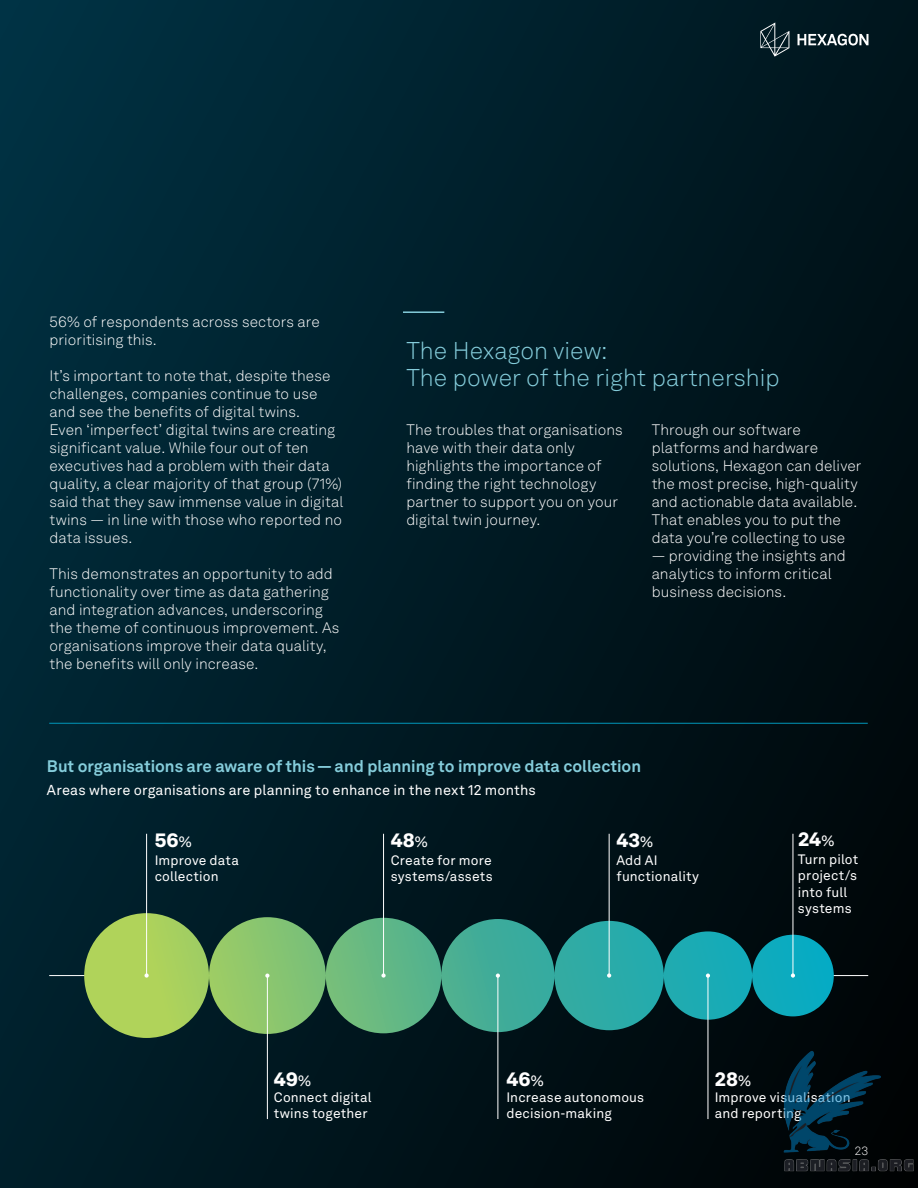
<style>
.page{position:relative;width:918px;height:1188px;background:#fff}
.page>*{position:absolute;margin:0;border:0;box-sizing:border-box;transform-origin:0 0}
.t1{font:300 24px/27px "Hexagon Akkurat";color:#85cddb}
.t2{font:900 19.5px "Hexagon Akkurat";color:#fff}
.t3{font:700 16.5px "Hexagon Akkurat";color:#85cddb}
.t4{font:300 15px/18px "Hexagon Akkurat";letter-spacing:.005em;color:#fff}
.t5{font:14.25px "Hexagon Akkurat";letter-spacing:.005em;color:#fff}
.t6{font:13.5px/16.2px "Hexagon Akkurat";letter-spacing:.01em;color:#fff}
.t7{font:300 12px "Hexagon Akkurat";color:#fff}
.s1{font-weight:400;font-size:15px}
</style>
<div class="page">
<div style="left:0;top:0;width:918px;height:1188px;background:linear-gradient(to right,#002a38,#000d11)"></div>
<svg style="left:798px;top:34px;width:70px;height:12px"></svg>
<svg style="left:760px;top:22px;width:29px;height:35px"></svg>
<hr style="left:49px;top:975px;width:819px;height:1px;background:#fff">
<svg style="left:84px;top:913px;width:750px;height:125px"></svg>
<hr style="left:793px;top:834px;width:1px;height:142px;background:#fff">
<svg style="left:791px;top:973px;width:4px;height:5px"></svg>
<hr style="left:708px;top:976px;width:1px;height:143px;background:#fff">
<svg style="left:706px;top:974px;width:4px;height:4px"></svg>
<hr style="left:498px;top:976px;width:1px;height:143px;background:#fff">
<svg style="left:496px;top:974px;width:4px;height:4px"></svg>
<hr style="left:267px;top:976px;width:1px;height:143px;background:#fff">
<svg style="left:265px;top:974px;width:4px;height:4px"></svg>
<hr style="left:146px;top:834px;width:1px;height:142px;background:#fff">
<svg style="left:144px;top:973px;width:5px;height:5px"></svg>
<hr style="left:403px;top:311px;width:41px;height:2px;background:#85cddb">
<hr style="left:609px;top:834px;width:1px;height:142px;background:#fff">
<svg style="left:607px;top:973px;width:4px;height:5px"></svg>
<hr style="left:383px;top:834px;width:1px;height:142px;background:#fff">
<svg style="left:381px;top:973px;width:5px;height:5px"></svg>
<hr style="left:49px;top:723px;width:819px;height:1px;background:#0097ba">
<img style="left:780px;top:1050px;width:138px;height:138px">
<p class="t4" style="left:50px;top:312px;width:272px">56% of respondents across sectors are prioritising this.</p>
<p class="t4" style="left:50px;top:366px;width:295px">It’s important to note that, despite these challenges, companies continue to use and see the benefits of digital twins.<br>Even ‘imperfect’ digital twins are creating significant value. While four out of ten executives had a problem with their data quality, a clear majority of that group (71%) said that they saw immense value in digital twins — in line with those who reported no data issues.</p>
<p class="t4" style="left:50px;top:564px;width:291px">This demonstrates an opportunity to add functionality over time as data gathering and integration advances, underscoring the theme of continuous improvement. As organisations improve their data quality, the benefits will only increase.</p>
<h1 class="t1" style="left:406px;top:336px;width:375px">The Hexagon view:<br>The power of the right partnership</h1>
<p class="t4" style="left:406px;top:420px;width:218px">The troubles that organisations have with their data only highlights the importance of finding the right technology partner to support you on your digital twin journey.</p>
<p class="t4" style="left:652px;top:420px;width:211px">Through our software platforms and hardware solutions, Hexagon can deliver the most precise, high-quality and actionable data available.<br>That enables you to put the data you’re collecting to use</p>
<p class="t4" style="left:652px;top:546px;width:196px">— providing the insights and analytics to inform critical business decisions.</p>
<p class="t3" style="left:47px;top:753px;width:596px">But organisations are aware of this — and planning to improve data collection</p>
<p class="t5" style="left:47px;top:779px;width:490px">Areas where organisations are planning to enhance in the next 12 months</p>
<h2 class="t2" style="left:155px;top:824px;width:38px">56<span class="s1">%</span></h2>
<h2 class="t2" style="left:391px;top:824px;width:39px">48<span class="s1">%</span></h2>
<h2 class="t2" style="left:617px;top:824px;width:38px">43<span class="s1">%</span></h2>
<h2 class="t2" style="left:798px;top:824px;width:38px">24<span class="s1">%</span></h2>
<p class="t6" style="left:155px;top:851px;width:86px">Improve data collection</p>
<p class="t6" style="left:391px;top:851px;width:103px">Create for more systems/assets</p>
<p class="t6" style="left:617px;top:851px;width:84px">Add AI functionality</p>
<p class="t6" style="left:798px;top:851px;width:62px">Turn pilot project/s into full systems</p>
<h2 class="t2" style="left:274px;top:1064px;width:39px">49<span class="s1">%</span></h2>
<h2 class="t2" style="left:506px;top:1064px;width:39px">46<span class="s1">%</span></h2>
<h2 class="t2" style="left:715px;top:1064px;width:38px">28<span class="s1">%</span></h2>
<p class="t6" style="left:274px;top:1089px;width:99px">Connect digital twins together</p>
<p class="t6" style="left:506px;top:1089px;width:139px">Increase autonomous decision-making</p>
<p class="t6" style="left:715px;top:1089px;width:137px">Improve visualisation and reporting</p>
<p class="t7" style="left:855px;top:1142px;width:15px">23</p>
</div>
